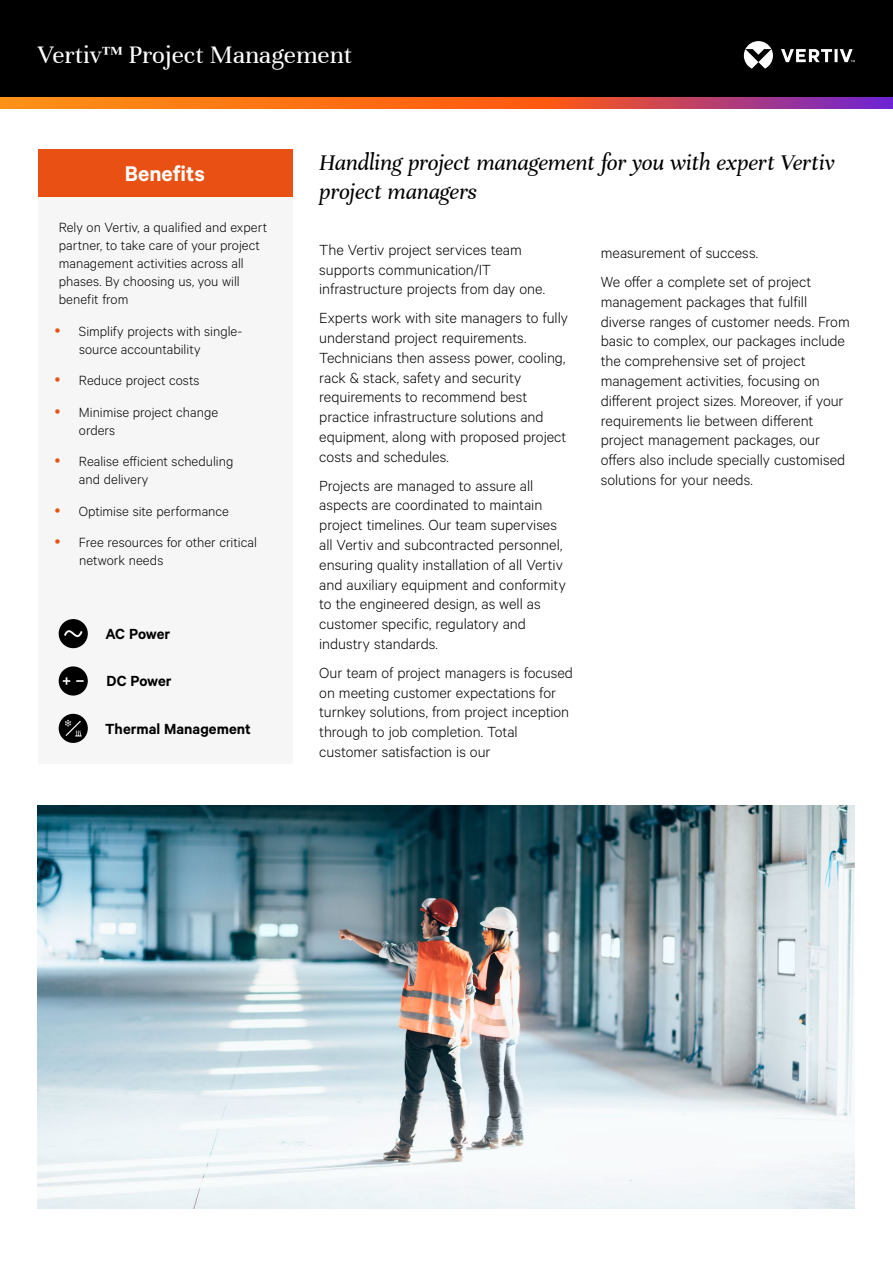
<style>
.page{position:relative;width:893px;height:1263px;background:#fff}
.page>*{position:absolute;margin:0;border:0;box-sizing:border-box;transform-origin:0 0}
.t1{font:27px "Unna";color:#fff}
.t2{font:italic 24px/28.8px "Unna";letter-spacing:-.005em;color:#000}
.t3{font:600 24px "Calibre";color:#fff}
.t4{font:300 16.5px/19.8px "Calibre";color:#000}
.t5{font:600 16.5px "Calibre";color:#000}
.t6{font:300 15px/18px "Calibre";color:#000}
</style>
<div class="page">
<div style="left:0;top:0;width:893px;height:108px;background:#000"></div>
<svg style="left:0;top:98px;width:893px;height:10px;background:#e25f38"></svg>
<svg style="left:744px;top:41px;width:111px;height:28px"></svg>
<div style="left:38px;top:196px;width:254px;height:568px;background:#f6f6f6"></div>
<div style="left:38px;top:149px;width:254px;height:47px;background:#e95114"></div>
<img style="left:38px;top:806px;width:817px;height:403px">
<svg style="left:59px;top:619px;width:29px;height:29px"></svg>
<svg style="left:59px;top:666px;width:29px;height:29px"></svg>
<svg style="left:59px;top:714px;width:29px;height:29px"></svg>
<h1 class="t1" style="left:38px;top:39px;width:316px">Vertiv™ Project Management</h1>
<h2 class="t3" style="left:125px;top:159px;width:81px">Benefits</h2>
<p class="t6" style="left:59px;top:218px;width:210px">Rely on Vertiv, a qualified and expert partner, to take care of your project management activities across all phases. By choosing us, you will benefit from</p>
<p class="t6" style="left:79px;top:321px;width:165px">Simplify projects with single&shy;source accountability</p>
<p class="t6" style="left:79px;top:364px;width:141px;line-height:31.5px">Reduce project costs<br>Minimise project change</p>
<p class="t6" style="left:79px;top:414px;width:156px;line-height:31.5px">orders<br>Realise efficient scheduling</p>
<p class="t6" style="left:79px;top:463px;width:180px;line-height:31.5px">and delivery<br>Optimise site performance<br>Free resources for other critical</p>
<p class="t6" style="left:79px;top:551px;width:86px">network needs</p>
<p class="t5" style="left:105px;top:624px;width:66px">AC Power</p>
<p class="t5" style="left:107px;top:671px;width:67px">DC Power</p>
<p class="t5" style="left:105px;top:719px;width:147px">Thermal Management</p>
<h2 class="t2" style="left:319px;top:149px;width:517px">Handling project management for you with expert Vertiv project managers</h2>
<p class="t4" style="left:319px;top:239px;width:227px">The Vertiv project services team supports communication/IT infrastructure projects from day one.</p>
<p class="t4" style="left:319px;top:307px;width:250px">Experts work with site managers to fully understand project requirements.<br>Technicians then assess power, cooling, rack &amp; stack, safety and security requirements to recommend best practice infrastructure solutions and equipment, along with proposed project costs and schedules.</p>
<p class="t4" style="left:319px;top:475px;width:248px">Projects are managed to assure all aspects are coordinated to maintain project timelines. Our team supervises all Vertiv and subcontracted personnel, ensuring quality installation of all Vertiv and auxiliary equipment and conformity to the engineered design, as well as customer specific, regulatory and industry standards.</p>
<p class="t4" style="left:319px;top:662px;width:255px">Our team of project managers is focused on meeting customer expectations for turnkey solutions, from project inception through to job completion. Total customer satisfaction is our</p>
<p class="t4" style="left:601px;top:238px;width:212px;line-height:28.8px">measurement of success.<br>We offer a complete set of project</p>
<p class="t4" style="left:601px;top:291px;width:251px">management packages that fulfill diverse ranges of customer needs. From basic to complex, our packages include the comprehensive set of project management activities, focusing on different project sizes. Moreover, if your requirements lie between different project management packages, our offers also include specially customised solutions for your needs.</p>
</div>
